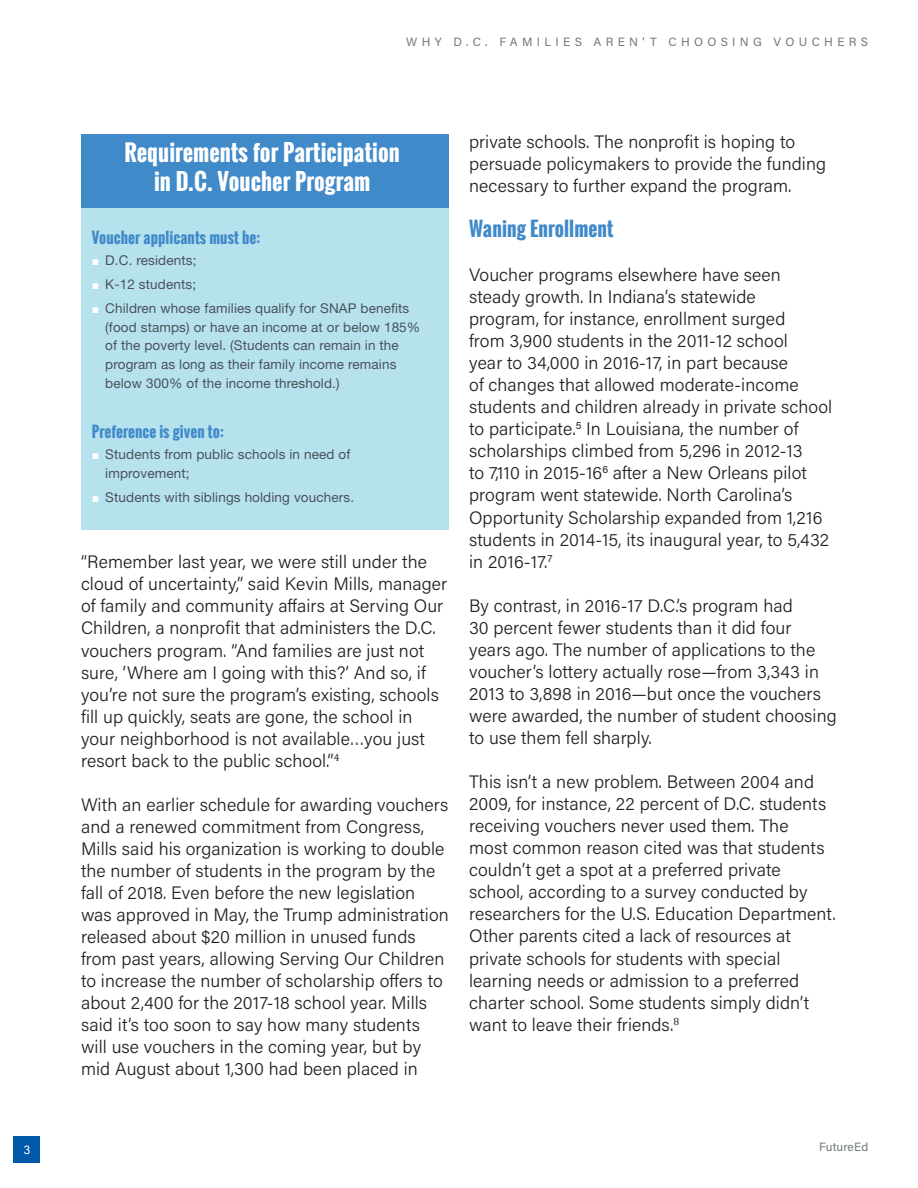
<style>
.page{position:relative;width:918px;height:1188px;background:#fff}
.page>*{position:absolute;margin:0;border:0;box-sizing:border-box;transform-origin:0 0}
.subhead1{font:700 22.5px "Oswald";letter-spacing:.005em;color:#fff}
.subhead1-2{font:700 19.5px "Oswald";letter-spacing:.005em;color:#408ac9}
.text1_Acumin_Light{font:300 18px/22px "Acumin Pro";letter-spacing:.005em;color:#231f20}
.subhead1-3{font:700 15px "Oswald";letter-spacing:.005em;color:#408ac9}
.text2_Acumin_reg_sid{font:13.5px/18.8px "Helvetica Neue LT Std";letter-spacing:.01em;color:#4a525b}
.t1{font:12px "Acumin Pro";letter-spacing:.36em;color:#707b7a}
.t2{font:12px "Acumin Pro";letter-spacing:.01em;color:#707b7a}
.t3{font:12px "Acumin Pro";color:#fff}
.s1{font-family:"European Pi Three";color:#fff}
</style>
<div class="page">
<div style="left:14px;top:1136px;width:26px;height:27px;background:#0159a9"></div>
<div style="left:81px;top:152px;width:368px;height:378px;background:#b6e2ee"></div>
<div style="left:81px;top:134px;width:368px;height:73px;background:#408ac9"></div>
<p class="t1" style="left:406px;top:33px;width:463px">WHY D.C. FAMILIES AREN’T CHOOSING VOUCHERS</p>
<p class="subhead1" style="left:124px;top:135px;width:277px">Requirements for Participation</p>
<p class="subhead1" style="left:154px;top:165px;width:218px">in D.C. Voucher Program</p>
<p class="subhead1-3" style="left:92px;top:226px;width:170px">Voucher applicants must be:</p>
<p class="text2_Acumin_reg_sid" style="left:92px;top:250px;width:106px"><span class="s1">J</span> D.C. residents;</p>
<p class="text2_Acumin_reg_sid" style="left:92px;top:275px;width:106px"><span class="s1">J</span> K-12 students;</p>
<p class="text2_Acumin_reg_sid" style="left:105px;top:299px;width:317px;text-indent:-14px"><span class="s1">J</span> Children whose families qualify for SNAP benefits (food stamps) or have an income at or below 185% of the poverty level. (Students can remain in the program as long as their family income remains below 300% of the income threshold.)</p>
<p class="subhead1-3" style="left:92px;top:421px;width:134px">Preference is given to:</p>
<p class="text2_Acumin_reg_sid" style="left:105px;top:445px;width:247px;text-indent:-14px"><span class="s1">J</span> Students from public schools in need of improvement;</p>
<p class="text2_Acumin_reg_sid" style="left:92px;top:488px;width:264px"><span class="s1">J</span> Students with siblings holding vouchers.</p>
<p class="text1_Acumin_Light" style="left:81px;top:550px;width:368px">“Remember last year, we were still under the cloud of uncertainty,” said Kevin Mills, manager of family and community affairs at Serving Our Children, a nonprofit that administers the D.C. vouchers program. “And families are just not sure, ‘Where am I going with this?’ And so, if you’re not sure the program’s existing, schools fill up quickly, seats are gone, the school in your neighborhood is not available…you just resort back to the public school.”<sup>4</sup></p>
<p class="text1_Acumin_Light" style="left:81px;top:793px;width:369px">With an earlier schedule for awarding vouchers and a renewed commitment from Congress, Mills said his organization is working to double the number of students in the program by the fall of 2018. Even before the new legislation was approved in May, the Trump administration released about $20 million in unused funds from past years, allowing Serving Our Children to increase the number of scholarship offers to about 2,400 for the 2017-18 school year. Mills said it’s too soon to say how many students will use vouchers in the coming year, but by mid August about 1,300 had been placed in</p>
<p class="text1_Acumin_Light" style="left:469px;top:130px;width:359px">private schools. The nonprofit is hoping to persuade policymakers to provide the funding necessary to further expand the program.</p>
<p class="subhead1-2" style="left:469px;top:214px;width:146px">Waning Enrollment</p>
<p class="text1_Acumin_Light" style="left:469px;top:263px;width:365px">Voucher programs elsewhere have seen steady growth. In Indiana’s statewide<br>program, for instance, enrollment surged<br>from 3,900 students in the 2011-12 school<br>year to 34,000 in 2016-17, in part because<br>of changes that allowed moderate-income students and children already in private school to participate.<sup>5</sup> In Louisiana, the number of scholarships climbed from 5,296 in 2012-13<br>to 7,110 in 2015-16<sup>6</sup> after a New Orleans pilot program went statewide. North Carolina’s Opportunity Scholarship expanded from 1,216 students in 2014-15, its inaugural year, to 5,432 in 2016-17.<sup>7</sup></p>
<p class="text1_Acumin_Light" style="left:469px;top:594px;width:369px">By contrast, in 2016-17 D.C.’s program had<br>30 percent fewer students than it did four years ago. The number of applications to the voucher’s lottery actually rose—from 3,343 in 2013 to 3,898 in 2016—but once the vouchers were awarded, the number of student choosing to use them fell sharply.</p>
<p class="text1_Acumin_Light" style="left:469px;top:770px;width:368px">This isn’t a new problem. Between 2004 and 2009, for instance, 22 percent of D.C. students receiving vouchers never used them. The<br>most common reason cited was that students couldn’t get a spot at a preferred private school, according to a survey conducted by researchers for the U.S. Education Department.<br>Other parents cited a lack of resources at private schools for students with special learning needs or admission to a preferred charter school. Some students simply didn’t want to leave their friends.<sup>8</sup></p>
<p class="t3" style="left:24px;top:1141px;width:8px">3</p>
<p class="t2" style="left:819px;top:1139px;width:51px">FutureEd</p>
</div>
